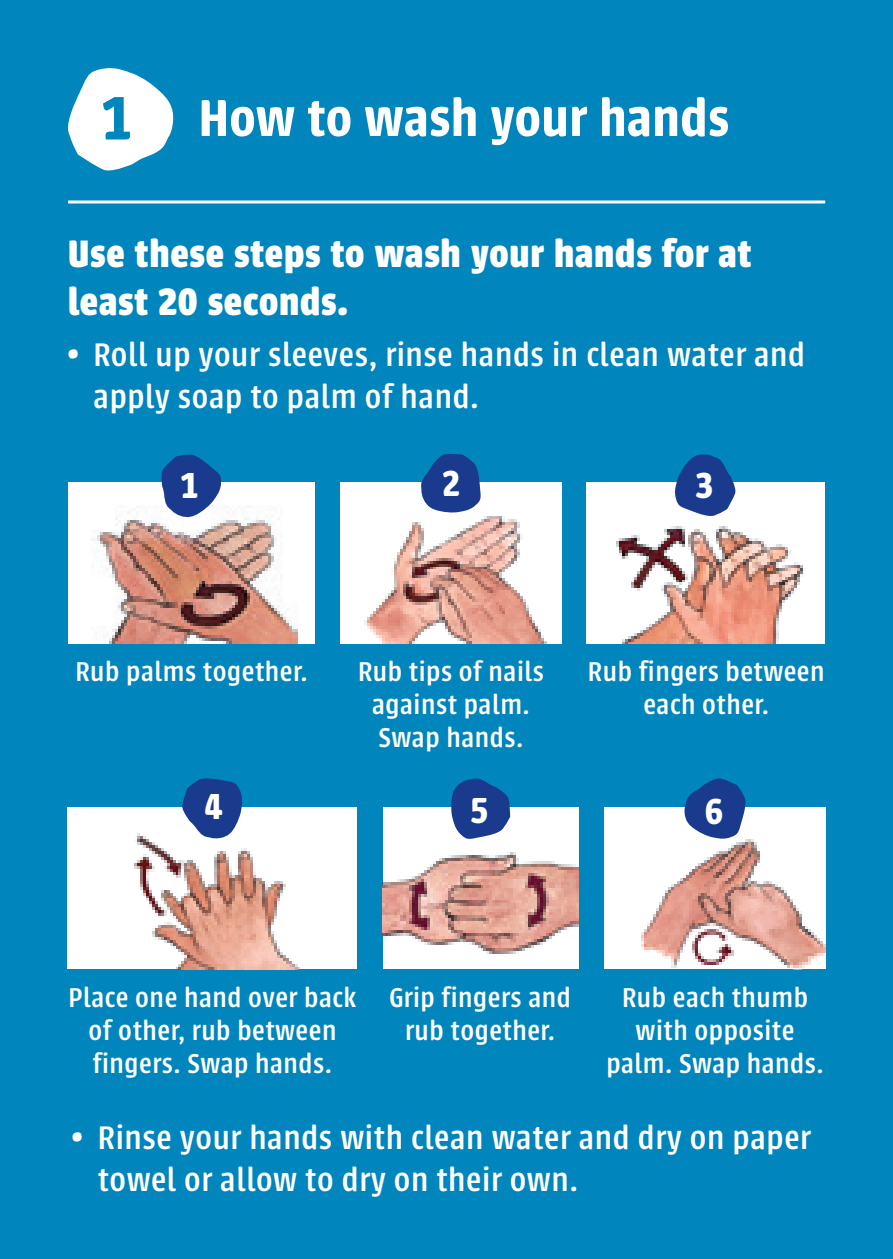
<style>
.page{position:relative;width:893px;height:1259px;background:#0085bc}
.page>*{position:absolute;margin:0;border:0;box-sizing:border-box;transform-origin:0 0}
.Poster_Heading{font:600 67.5px "Urbana";color:#0085bc}
.page_heading_WHITE{font:600 57px "Urbana";letter-spacing:.01em;color:#fff}
.body_BIG_WHITE{font:700 42px/48px "Urbana";letter-spacing:.02em;color:#fff}
.Poster_Heading-2{font:600 39.9px "Urbana";color:#fff}
.t1{font:500 36px/42px "Urbana";letter-spacing:.02em;color:#fff}
.body_WHITE{font:500 30px/33px "Urbana";letter-spacing:.02em;color:#fff;text-align:center}
</style>
<div class="page">
<hr style="left:68px;top:200px;width:757px;height:3px;background:#fff">
<svg style="left:68px;top:68px;width:106px;height:103px"></svg>
<div style="left:68px;top:482px;width:247px;height:162px;background:#fff"></div>
<img style="left:92px;top:508px;width:205px;height:136px">
<svg style="left:161px;top:454px;width:60px;height:64px"></svg>
<div style="left:340px;top:482px;width:221px;height:162px;background:#fff"></div>
<img style="left:364px;top:516px;width:183px;height:128px">
<svg style="left:421px;top:454px;width:60px;height:59px"></svg>
<div style="left:604px;top:807px;width:221px;height:162px;background:#fff"></div>
<img style="left:642px;top:839px;width:183px;height:130px">
<svg style="left:684px;top:778px;width:62px;height:61px"></svg>
<div style="left:383px;top:807px;width:195px;height:162px;background:#fff"></div>
<img style="left:383px;top:852px;width:195px;height:102px">
<svg style="left:451px;top:778px;width:59px;height:61px"></svg>
<div style="left:587px;top:482px;width:238px;height:162px;background:#fff"></div>
<img style="left:616px;top:526px;width:187px;height:118px">
<svg style="left:675px;top:454px;width:60px;height:62px"></svg>
<div style="left:68px;top:807px;width:289px;height:162px;background:#fff"></div>
<img style="left:134px;top:833px;width:166px;height:136px">
<svg style="left:182px;top:778px;width:60px;height:60px"></svg>
<p class="Poster_Heading" style="left:101px;top:80px;width:32px">1</p>
<p class="page_heading_WHITE" style="left:199px;top:86px;width:532px">How to wash your hands</p>
<p class="body_BIG_WHITE" style="left:68px;top:230px;width:685px">Use these steps to wash your hands for at least 20 seconds.</p>
<p class="t1" style="left:94px;top:333px;width:713px;text-indent:-26px">• Roll up your sleeves, rinse hands in clean water and apply soap to palm of hand.</p>
<p class="Poster_Heading-2" style="left:180px;top:463px;width:20px">1</p>
<p class="Poster_Heading-2" style="left:442px;top:461px;width:20px">2</p>
<p class="Poster_Heading-2" style="left:695px;top:463px;width:20px">3</p>
<p class="body_WHITE" style="left:75px;top:655px;width:234px">Rub palms together.</p>
<p class="Poster_Heading-2" style="left:204px;top:784px;width:20px">4</p>
<p class="body_WHITE" style="left:358px;top:655px;width:187px">Rub tips of nails against palm.<br>Swap hands.</p>
<p class="Poster_Heading-2" style="left:470px;top:788px;width:20px">5</p>
<p class="body_WHITE" style="left:588px;top:655px;width:238px">Rub fingers between</p>
<p class="body_WHITE" style="left:643px;top:688px;width:127px">each other.</p>
<p class="Poster_Heading-2" style="left:705px;top:789px;width:20px">6</p>
<p class="body_WHITE" style="left:68px;top:981px;width:290px">Place one hand over back of other, rub between fingers. Swap hands.</p>
<p class="body_WHITE" style="left:389px;top:981px;width:183px">Grip fingers and</p>
<p class="body_WHITE" style="left:405px;top:1014px;width:151px">rub together.</p>
<p class="body_WHITE" style="left:606px;top:981px;width:219px">Rub each thumb with opposite palm. Swap hands.</p>
<p class="t1" style="left:98px;top:1116px;width:715px;text-indent:-26px">• Rinse your hands with clean water and dry on paper towel or allow to dry on their own.</p>
</div>
